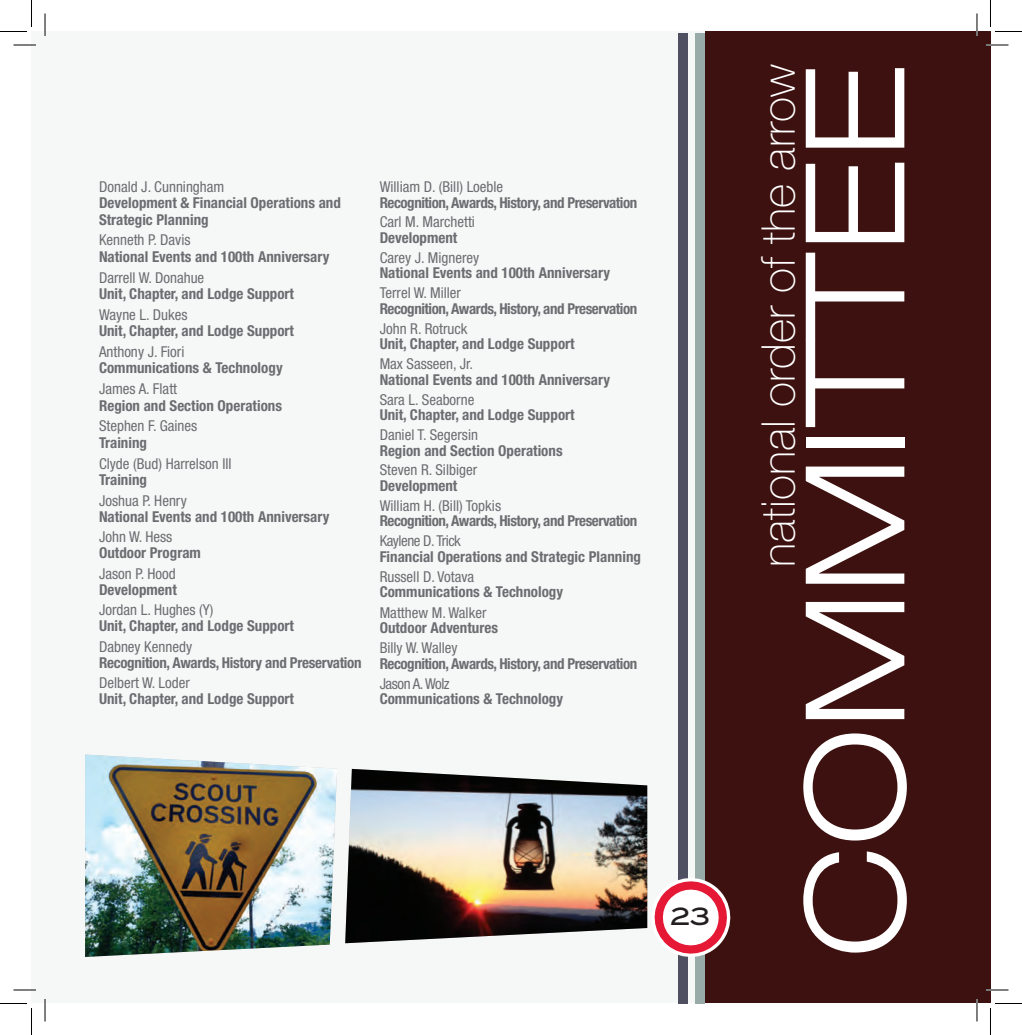
<style>
.page{position:relative;width:1022px;height:1035px;background:#fff}
.page>*{position:absolute;margin:0;border:0;box-sizing:border-box;transform-origin:0 0}
.t1{font:300 expanded 138px "Helvetica Neue";color:#fff}
.t2{font:100 46.5px "Helvetica Neue";color:#fff}
.t3{font:500 24px "Blair ITC";color:#231f20}
.t4{font:700 condensed 15px/16.5px "Helvetica Neue";color:#6c6d70}
.t5{font:700 condensed 15px/15.9px "Helvetica Neue";letter-spacing:-.03em;color:#6c6d70}
.t6{font:condensed 15px/16.5px "Helvetica Neue";color:#6c6d70}
.t7{font:700 condensed 15px/16px "Helvetica Neue";letter-spacing:-.02em;color:#6c6d70}
.s1{font-weight:400}
.s2{font-weight:700}
</style>
<div class="page">
<div style="left:32px;top:32px;width:13px;height:972px;background:#f6f8f8"></div>
<div style="left:45px;top:32px;width:945px;height:972px;background:#f6f8f8"></div>
<div style="left:704px;top:32px;width:286px;height:972px;background:#3d110f"></div>
<img style="left:85px;top:755px;width:252px;height:202px">
<img style="left:345px;top:769px;width:302px;height:174px">
<div style="left:695px;top:33px;width:9px;height:971px;background:#99aba8"></div>
<div style="left:678px;top:33px;width:10px;height:971px;background:#4e4f61"></div>
<svg style="left:646px;top:873px;width:85px;height:89px"></svg>
<hr style="left:14px;top:44px;width:22px;height:2px;background:#fff">
<hr style="left:986px;top:44px;width:22px;height:2px;background:#fff">
<hr style="left:14px;top:989px;width:22px;height:2px;background:#fff">
<hr style="left:986px;top:989px;width:22px;height:2px;background:#fff">
<hr style="left:44px;top:14px;width:2px;height:22px;background:#fff">
<hr style="left:44px;top:999px;width:2px;height:23px;background:#fff">
<svg style="left:14px;top:45px;width:22px;height:1px"></svg>
<svg style="left:986px;top:45px;width:22px;height:1px"></svg>
<svg style="left:14px;top:990px;width:22px;height:1px"></svg>
<svg style="left:986px;top:990px;width:22px;height:1px"></svg>
<svg style="left:45px;top:14px;width:1px;height:22px"></svg>
<svg style="left:45px;top:999px;width:1px;height:23px"></svg>
<svg style="left:976px;top:14px;width:1px;height:22px"></svg>
<svg style="left:976px;top:999px;width:1px;height:23px"></svg>
<svg style="left:0;top:0;width:32px;height:32px"></svg>
<svg style="left:0;top:1003px;width:32px;height:32px"></svg>
<svg style="left:990px;top:0;width:32px;height:32px"></svg>
<svg style="left:990px;top:1003px;width:32px;height:32px"></svg>
<p class="t4" style="left:99px;top:178px;width:243px"><span class="s1">Donald J. Cunningham<br></span>Development &amp; Financial Operations and<br>Strategic Planning</p>
<p class="t4" style="left:99px;top:232px;width:232px"><span class="s1">Kenneth P. Davis<br></span>National Events and 100th Anniversary</p>
<p class="t4" style="left:99px;top:269px;width:196px"><span class="s1">Darrell W. Donahue<br></span>Unit, Chapter, and Lodge Support</p>
<p class="t4" style="left:99px;top:306px;width:196px"><span class="s1">Wayne L. Dukes<br></span>Unit, Chapter, and Lodge Support</p>
<p class="t4" style="left:99px;top:343px;width:185px"><span class="s1">Anthony J. Fiori<br></span>Communications &amp; Technology</p>
<p class="t4" style="left:99px;top:380px;width:184px"><span class="s1">James A. Flatt<br></span>Region and Section Operations</p>
<p class="t6" style="left:99px;top:418px;width:100px">Stephen F. Gaines<br><span class="s2">Training</span></p>
<p class="t6" style="left:99px;top:455px;width:134px">Clyde (Bud) Harrelson III<br><span class="s2">Training</span></p>
<p class="t4" style="left:99px;top:492px;width:232px;line-height:16px"><span class="s1">Joshua P. Henry<br></span>National Events and 100th Anniversary</p>
<p class="t4" style="left:99px;top:529px;width:103px;line-height:16px"><span class="s1">John W. Hess<br></span>Outdoor Program</p>
<p class="t6" style="left:99px;top:565px;width:79px;line-height:16px">Jason P. Hood<br><span class="s2">Development</span></p>
<p class="t4" style="left:99px;top:602px;width:196px;line-height:16px"><span class="s1">Jordan L. Hughes (Y)<br></span>Unit, Chapter, and Lodge Support</p>
<p class="t7" style="left:99px;top:638px;width:264px"><span class="s1">Dabney Kennedy<br></span>Recognition, Awards, History and Preservation</p>
<p class="t4" style="left:99px;top:675px;width:196px;line-height:16px"><span class="s1">Delbert W. Loder<br></span>Unit, Chapter, and Lodge Support</p>
<p class="t5" style="left:380px;top:178px;width:259px"><span class="s1">William D. (Bill) Loeble<br></span>Recognition, Awards, History, and Preservation</p>
<p class="t6" style="left:380px;top:214px;width:97px;line-height:15.5px">Carl M. Marchetti<br><span class="s2">Development</span></p>
<p class="t4" style="left:380px;top:249px;width:232px;line-height:15.6px"><span class="s1">Carey J. Mignerey<br></span>National Events and 100th Anniversary</p>
<p class="t5" style="left:380px;top:285px;width:259px"><span class="s1">Terrel W. Miller<br></span>Recognition, Awards, History, and Preservation</p>
<p class="t4" style="left:380px;top:321px;width:196px;line-height:15.6px"><span class="s1">John R. Rotruck<br></span>Unit, Chapter, and Lodge Support</p>
<p class="t4" style="left:380px;top:356px;width:232px;line-height:15.6px"><span class="s1">Max Sasseen, Jr.<br></span>National Events and 100th Anniversary</p>
<p class="t4" style="left:380px;top:391px;width:196px;line-height:15.6px"><span class="s1">Sara L. Seaborne<br></span>Unit, Chapter, and Lodge Support</p>
<p class="t4" style="left:380px;top:427px;width:184px;line-height:15.5px"><span class="s1">Daniel T. Segersin<br></span>Region and Section Operations</p>
<p class="t6" style="left:380px;top:462px;width:99px;line-height:15.6px">Steven R. Silbiger<br><span class="s2">Development</span></p>
<p class="t5" style="left:380px;top:497px;width:259px"><span class="s1">William H. (Bill) Topkis<br></span>Recognition, Awards, History, and Preservation</p>
<p class="t4" style="left:380px;top:533px;width:263px;line-height:15.5px"><span class="s1">Kaylene D. Trick<br></span>Financial Operations and Strategic Planning</p>
<p class="t4" style="left:380px;top:569px;width:185px;line-height:15.6px"><span class="s1">Russell D. Votava<br></span>Communications &amp; Technology</p>
<p class="t4" style="left:380px;top:604px;width:120px;line-height:15.6px"><span class="s1">Matthew M. Walker<br></span>Outdoor Adventures</p>
<p class="t5" style="left:380px;top:640px;width:259px;line-height:15.5px"><span class="s1">Billy W. Walley<br></span>Recognition, Awards, History, and Preservation</p>
<p class="t4" style="left:380px;top:675px;width:185px;line-height:15.6px"><span class="s1">Jason A. Wolz<br></span>Communications &amp; Technology</p>
<p class="t3" style="left:670px;top:902px;width:42px">23</p>
<p class="t2" style="left:751px;top:567px;width:505px;rotate:-90deg">national order of the arrow</p>
<p class="t1" style="left:772px;top:958px;width:896px;rotate:-90deg">COMMITTEE</p>
</div>
